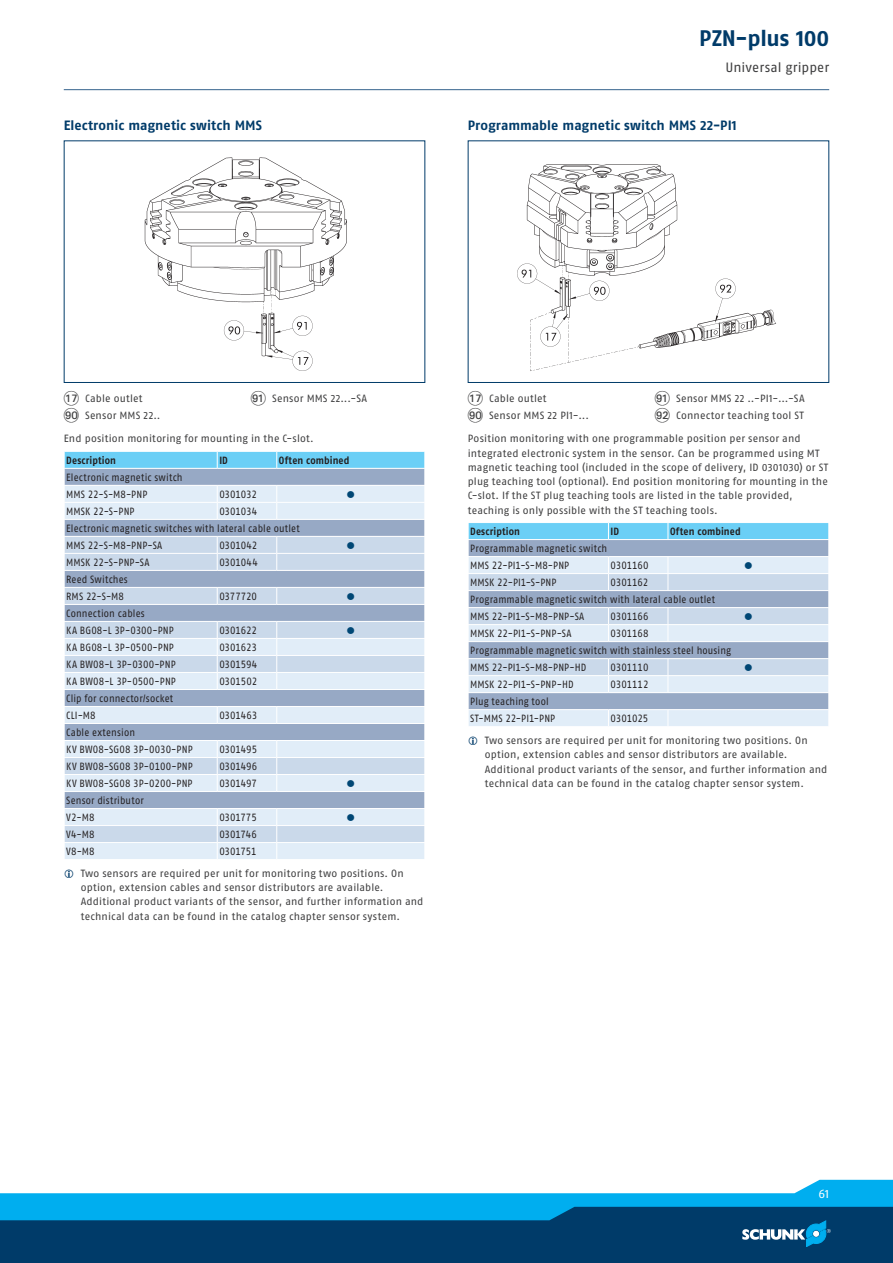
<style>
.page{position:relative;width:893px;height:1263px;background:#fff}
.page>*{position:absolute;margin:0;border:0;box-sizing:border-box;transform-origin:0 0}
.t1{font:700 22.5px "SCHUNK Fago Pro";letter-spacing:-.01em;color:#003b69}
.t2{font:700 13.5px "SCHUNK Fago Pro";letter-spacing:.005em;color:#003b69}
.t3{font:13.5px "SCHUNK Fago Pro";letter-spacing:.005em;color:#3e3e3f}
.t4{font:12px "SCHUNK Fago Pro";color:#fff}
.t5{font:10.5px/14.2px "SCHUNK Fago Pro";letter-spacing:.015em;color:#3e3e3f}
.t6{font:10.5px/17px "SCHUNK Fago Pro";letter-spacing:.01em;color:#231f20;scale:.9 1}
.t7{font:700 10.5px "SCHUNK Fago Pro";letter-spacing:.015em;color:#231f20;scale:.9 1}
.t8{font:10.5px "SCHUNK Fago Pro";letter-spacing:-.015em;color:#231f20;scale:.9 1}
.t9{font:10.5px "SCHUNK Fago Pro";letter-spacing:-.01em;color:#231f20;scale:.9 1}
.t10{font:10.5px "SCHUNK Fago Pro";color:#004775}
.s1{font-family:"Deco Numbers LH Circle";font-size:15px}
</style>
<div class="page">
<div style="left:0;top:1202px;width:893px;height:61px;background:#003b69"></div>
<svg style="left:0;top:1180px;width:893px;height:67px"></svg>
<hr style="left:64px;top:89px;width:765px;height:1px;background:#35628d">
<div style="left:64px;top:140px;width:361px;height:243px;border:1px solid #003b69"></div>
<img style="left:144px;top:157px;width:203px;height:214px">
<svg style="left:64px;top:451px;width:361px;height:408px;background:#c3d4e6"></svg>
<hr style="left:64px;top:808px;width:153px;height:1px;background:#fff">
<hr style="left:217px;top:808px;width:60px;height:1px;background:#fff">
<hr style="left:277px;top:808px;width:148px;height:1px;background:#fff">
<div style="left:468px;top:140px;width:361px;height:243px;border:1px solid #003b69"></div>
<img style="left:517px;top:164px;width:259px;height:207px">
<svg style="left:468px;top:522px;width:361px;height:204px;background:#bdd1e5"></svg>
<hr style="left:468px;top:709px;width:140px;height:1px;background:#fff">
<hr style="left:608px;top:709px;width:60px;height:1px;background:#fff">
<hr style="left:668px;top:709px;width:161px;height:1px;background:#fff">
<p class="t2" style="left:64px;top:117px;width:200px">Electronic magnetic switch MMS</p>
<h1 class="t1" style="left:699px;top:24px;width:131px">PZN-plus 100</h1>
<p class="t3" style="left:725px;top:60px;width:105px">Universal gripper</p>
<p class="t2" style="left:468px;top:117px;width:270px">Programmable magnetic switch MMS 22-PI1</p>
<p class="t5" style="left:64px;top:390px;width:98px;line-height:17px"><span class="s1">AQ</span> Cable outlet<br><span class="s1">IT</span> Sensor MMS 22..</p>
<p class="t5" style="left:251px;top:391px;width:118px"><span class="s1">IK</span> Sensor MMS 22...-SA</p>
<p class="t5" style="left:64px;top:432px;width:252px">End position monitoring for mounting in the C-slot.</p>
<p class="t7" style="left:66px;top:454px;width:57px">Description</p>
<p class="t7" style="left:219px;top:454px;width:11px">ID</p>
<p class="t7" style="left:279px;top:454px;width:80px">Often combined</p>
<p class="t6" style="left:66px;top:469px;width:131px">Electronic magnetic switch<br>MMS 22-S-M8-PNP</p>
<p class="t8" style="left:219px;top:488px;width:43px">0301032</p>
<p class="t10" style="left:346px;top:488px;width:10px">●</p>
<p class="t6" style="left:66px;top:503px;width:77px">MMSK 22-S-PNP</p>
<p class="t6" style="left:66px;top:503px;width:261px;text-indent:153px">0301034<br>Electronic magnetic switches with lateral cable outlet<br>MMS 22-S-M8-PNP-SA</p>
<p class="t6" style="left:219px;top:537px;width:44px">0301042</p>
<p class="t10" style="left:346px;top:539px;width:10px">●</p>
<p class="t6" style="left:66px;top:554px;width:94px">MMSK 22-S-PNP-SA</p>
<p class="t6" style="left:219px;top:554px;width:44px">0301044</p>
<p class="t6" style="left:66px;top:571px;width:70px">Reed Switches<br>RMS 22-S-M8</p>
<p class="t9" style="left:219px;top:590px;width:43px">0377720</p>
<p class="t10" style="left:346px;top:590px;width:10px">●</p>
<p class="t6" style="left:66px;top:605px;width:121px">Connection cables<br>KA BG08-L 3P-0300-PNP</p>
<p class="t8" style="left:219px;top:624px;width:43px">0301622</p>
<p class="t10" style="left:346px;top:624px;width:10px">●</p>
<p class="t6" style="left:66px;top:639px;width:121px">KA BG08-L 3P-0500-PNP</p>
<p class="t8" style="left:219px;top:641px;width:43px">0301623</p>
<p class="t6" style="left:66px;top:656px;width:123px">KA BW08-L 3P-0300-PNP</p>
<p class="t6" style="left:219px;top:656px;width:44px">0301594</p>
<p class="t6" style="left:66px;top:673px;width:123px">KA BW08-L 3P-0500-PNP</p>
<p class="t6" style="left:219px;top:673px;width:44px">0301502</p>
<p class="t6" style="left:66px;top:690px;width:120px">Clip for connector/socket<br>CLI-M8</p>
<p class="t9" style="left:219px;top:709px;width:44px">0301463</p>
<p class="t6" style="left:66px;top:724px;width:142px">Cable extension<br>KV BW08-SG08 3P-0030-PNP</p>
<p class="t9" style="left:219px;top:743px;width:44px">0301495</p>
<p class="t6" style="left:66px;top:758px;width:142px">KV BW08-SG08 3P-0100-PNP</p>
<p class="t9" style="left:219px;top:760px;width:44px">0301496</p>
<p class="t6" style="left:66px;top:775px;width:142px">KV BW08-SG08 3P-0200-PNP</p>
<p class="t8" style="left:219px;top:777px;width:43px">0301497</p>
<p class="t10" style="left:346px;top:777px;width:10px">●</p>
<p class="t6" style="left:66px;top:792px;width:88px">Sensor distributor<br>V2-M8</p>
<p class="t9" style="left:219px;top:811px;width:43px">0301775</p>
<p class="t10" style="left:346px;top:811px;width:10px">●</p>
<p class="t6" style="left:66px;top:826px;width:33px">V4-M8</p>
<p class="t9" style="left:219px;top:828px;width:43px">0301746</p>
<p class="t6" style="left:66px;top:843px;width:33px">V8-M8</p>
<p class="t8" style="left:219px;top:845px;width:43px">0301751</p>
<p class="t5" style="left:81px;top:866px;width:344px">Two sensors are required per unit for monitoring two positions. On option, extension cables and sensor distributors are available.<br>Additional product variants of the sensor, and further information and technical data can be found in the catalog chapter sensor system.</p>
<p class="t5" style="left:468px;top:390px;width:123px;line-height:17px"><span class="s1">AQ</span> Cable outlet<br><span class="s1">IT</span> Sensor MMS 22 PI1-...</p>
<p class="t5" style="left:655px;top:390px;width:151px;line-height:17px"><span class="s1">IK</span> Sensor MMS 22 ..-PI1-...-SA<br><span class="s1">IL</span> Connector teaching tool ST</p>
<p class="t5" style="left:468px;top:432px;width:362px">Position monitoring with one programmable position per sensor and integrated electronic system in the sensor. Can be programmed using MT magnetic teaching tool (included in the scope of delivery, ID 0301030) or ST plug teaching tool (optional). End position monitoring for mounting in the C-slot. If the ST plug teaching tools are listed in the table provided, teaching is only possible with the ST teaching tools.</p>
<p class="t7" style="left:470px;top:525px;width:57px">Description</p>
<p class="t7" style="left:611px;top:525px;width:11px">ID</p>
<p class="t7" style="left:670px;top:525px;width:80px">Often combined</p>
<p class="t6" style="left:470px;top:540px;width:154px">Programmable magnetic switch<br>MMS 22-PI1-S-M8-PNP</p>
<p class="t6" style="left:611px;top:557px;width:44px">0301160</p>
<p class="t10" style="left:744px;top:559px;width:10px">●</p>
<p class="t6" style="left:470px;top:574px;width:97px">MMSK 22-PI1-S-PNP</p>
<p class="t6" style="left:470px;top:574px;width:274px;text-indent:140px">0301162<br>Programmable magnetic switch with lateral cable outlet<br>MMS 22-PI1-S-M8-PNP-SA</p>
<p class="t6" style="left:611px;top:608px;width:44px">0301166</p>
<p class="t10" style="left:744px;top:610px;width:10px">●</p>
<p class="t6" style="left:470px;top:625px;width:114px">MMSK 22-PI1-S-PNP-SA</p>
<p class="t6" style="left:470px;top:625px;width:291px;text-indent:140px">0301168<br>Programmable magnetic switch with stainless steel housing<br>MMS 22-PI1-S-M8-PNP-HD</p>
<p class="t6" style="left:611px;top:659px;width:44px">0301110</p>
<p class="t10" style="left:744px;top:661px;width:10px">●</p>
<p class="t6" style="left:470px;top:676px;width:116px">MMSK 22-PI1-S-PNP-HD</p>
<p class="t6" style="left:611px;top:676px;width:44px">0301112</p>
<p class="t6" style="left:470px;top:693px;width:96px">Plug teaching tool<br>ST-MMS 22-PI1-PNP</p>
<p class="t8" style="left:611px;top:712px;width:43px">0301025</p>
<p class="t5" style="left:485px;top:733px;width:344px">Two sensors are required per unit for monitoring two positions. On option, extension cables and sensor distributors are available.<br>Additional product variants of the sensor, and further information and technical data can be found in the catalog chapter sensor system.</p>
<p class="t4" style="left:818px;top:1186px;width:12px">61</p>
</div>
